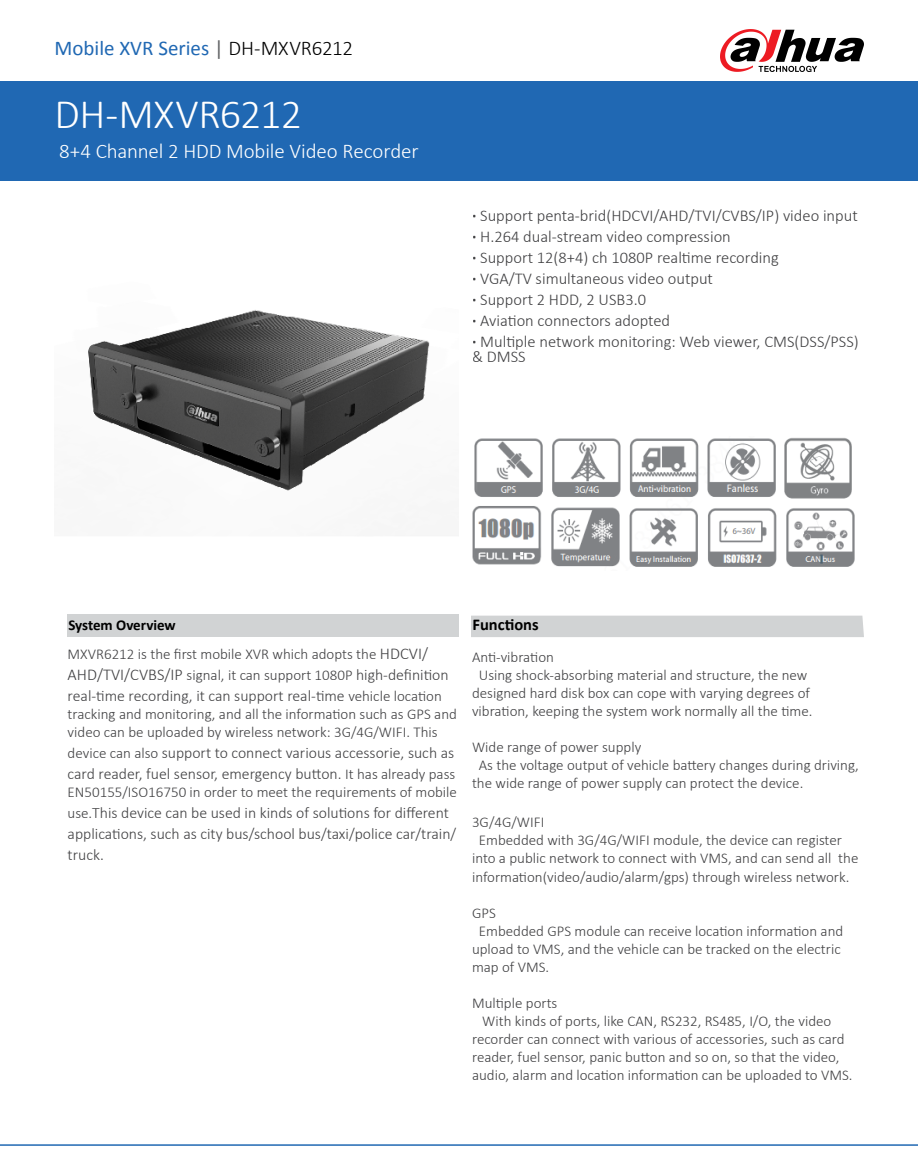
<style>
.page{position:relative;width:918px;height:1152px;background:#fff}
.page>*{position:absolute;margin:0;border:0;box-sizing:border-box;transform-origin:0 0}
.t1{font:300 42px "Calibri";letter-spacing:-.015em;color:#fff}
.t2{font:300 21px "Calibri";letter-spacing:-.005em;color:#fff}
.t3{font:21px "Calibri";color:#2068b3}
.t4{font:300 16.5px/21px "Calibri";color:#404042}
.t5{font:700 16.5px "Calibri";color:#000}
.t6{font:300 15.75px/21px "Calibri";color:#404042}
.t7{font:300 15px/21px "Calibri";color:#404042}
.t8{font:700 15px "Calibri";letter-spacing:-.005em;color:#000}
.s1{color:#626466}
.s2{font-weight:300;color:#000}
.s3{font-weight:700}
.s4{font-size:16.5px}
.s5{font-size:15.75px}
.s6{font-size:15px}
</style>
<div class="page">
<div style="left:0;top:81px;width:918px;height:100px;background:#2068b3"></div>
<div style="left:471px;top:615px;width:393px;height:22px;background:#d1d3d4"></div>
<hr style="left:0;top:1144px;width:918px;height:1px;background:#2068b3">
<svg style="left:720px;top:29px;width:144px;height:43px"></svg>
<div style="left:68px;top:615px;width:391px;height:22px;background:#d1d3d4"></div>
<img style="left:88px;top:310px;width:342px;height:181px">
<img style="left:472px;top:438px;width:383px;height:129px">
<img style="left:782px;top:437px;width:73px;height:63px">
<h2 class="t3" style="left:55px;top:35px;width:300px">Mobile XVR Series <span class="s1">|</span> <span class="s2">DH-MXVR6212</span></h2>
<h1 class="t1" style="left:55px;top:88px;width:249px">DH-MXVR6212</h1>
<h2 class="t2" style="left:59px;top:138px;width:361px">8+4 Channel 2 HDD Mobile Video Recorder</h2>
<p class="t4" style="left:472px;top:205px;width:388px"><span class="s3">·</span> Support penta-brid(HDCVI/AHD/TVI/CVBS/IP) video input <span class="s3">·</span> H.264 dual-stream video compression<br><span class="s3">·</span> Support 12(8+4) ch 1080P realtime recording<br><span class="s3">·</span> VGA/TV simultaneous video output<br><span class="s3">·</span> Support 2 HDD, 2 USB3.0<br><span class="s3">·</span> Aviation connectors adopted<br><span class="s3">·</span> Multiple network monitoring: Web viewer, CMS(DSS/PSS)</p>
<p class="t4" style="left:472px;top:346px;width:55px">&amp; DMSS</p>
<p class="t8" style="left:68px;top:615px;width:109px">System Overview</p>
<p class="t5" style="left:473px;top:614px;width:68px">Functions</p>
<p class="t7" style="left:472px;top:647px;width:83px">Anti-vibration</p>
<p class="t7" style="left:479px;top:665px;width:330px">Using shock-absorbing material and structure, the new</p>
<p class="t7" style="left:472px;top:683px;width:339px">designed hard disk box can cope with varying degrees of</p>
<p class="t7" style="left:472px;top:701px;width:342px">vibration, keeping the system work normally all the time.</p>
<p class="t7" style="left:472px;top:737px;width:171px">Wide range of power supply</p>
<p class="t7" style="left:479px;top:755px;width:382px">As the voltage output of vehicle battery changes during driving,</p>
<p class="t7" style="left:472px;top:773px;width:333px">the wide range of power supply can protect the device.</p>
<p class="t7" style="left:472px;top:812px;width:74px">3G/4G/WIFI</p>
<p class="t7" style="left:479px;top:830px;width:365px">Embedded with 3G/4G/WIFI module, the device can register</p>
<p class="t7" style="left:472px;top:848px;width:388px">into a public network to connect with VMS, and can send all the</p>
<p class="t7" style="left:472px;top:866px;width:379px">information(video/audio/alarm/gps) through wireless network.</p>
<p class="t7" style="left:472px;top:902px;width:25px">GPS</p>
<p class="t7" style="left:479px;top:920px;width:366px">Embedded GPS module can receive location information and</p>
<p class="t7" style="left:472px;top:938px;width:370px">upload to VMS, and the vehicle can be tracked on the electric</p>
<p class="t7" style="left:472px;top:956px;width:79px">map of VMS.</p>
<p class="t7" style="left:472px;top:992px;width:87px">Multiple ports</p>
<p class="t7" style="left:482px;top:1010px;width:351px">With kinds of ports, like CAN, RS232, RS485, I/O, the video</p>
<p class="t7" style="left:472px;top:1028px;width:374px">recorder can connect with various of accessories, such as card</p>
<p class="t7" style="left:472px;top:1046px;width:369px">reader, fuel sensor, panic button and so on, so that the video,</p>
<p class="t7" style="left:472px;top:1064px;width:382px">audio, alarm and location information can be uploaded to VMS.</p>
<p class="t7" style="left:68px;top:643px;width:383px">MXVR6212 is the first mobile XVR which adopts the <span class="s4">HDCVI/<br>AHD/TVI/CVBS/IP</span> signal, it can support 1080P <span class="s5">high-definition</span></p>
<p class="t6" style="left:68px;top:685px;width:376px">real-time recording, it can support real-time <span class="s6">vehicle location</span></p>
<p class="t7" style="left:68px;top:704px;width:391px;line-height:18px">tracking and monitoring, and all the information such as GPS and video can be uploaded by wireless network: 3G/4G/WIFI. This</p>
<p class="t6" style="left:68px;top:742px;width:389px"><span class="s6">device can also</span> support to connect various accessorie, such as card reader, fuel sensor, emergency button. <span class="s6">It has already pass</span></p>
<p class="t7" style="left:68px;top:781px;width:391px">EN50155/ISO16750 in order to meet the requirements of mobile</p>
<p class="t6" style="left:68px;top:802px;width:390px"><span class="s6">use.</span>This device can be used in kinds of solutions for different applications, such as city bus/school bus/taxi/police car/train/ truck.</p>
</div>
